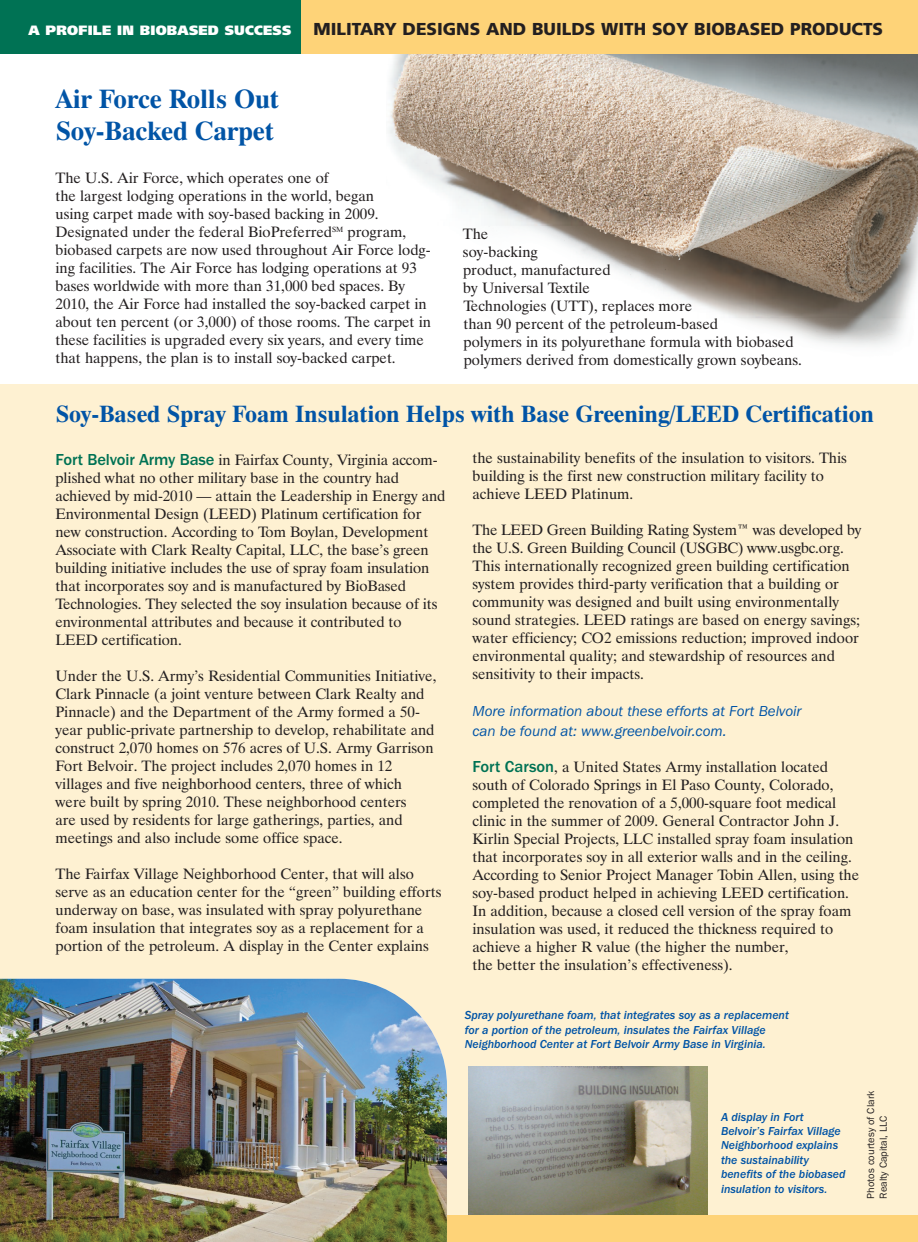
<style>
.page{position:relative;width:918px;height:1242px;background:#fff}
.page>*{position:absolute;margin:0;border:0;box-sizing:border-box;transform-origin:0 0}
.t1{font:700 27px/31.5px "Dutch 801 BT";letter-spacing:-.01em;color:#0154a6}
.t2{font:700 24px "Dutch 801 BT";letter-spacing:-.01em;color:#0154a6}
.t3{font:900 17.25px "Frutiger";color:#231f20}
.t4{font:15px/18px "Dutch 801 BT";color:#231f20}
.t5{font:italic 15px/19.5px "Franklin Gothic";color:#0154a6}
.t6{font:900 13.5px "Frutiger";letter-spacing:.015em;color:#fff}
.t7{font:italic 700 12px/14.4px "Franklin Gothic";color:#0154a6}
.t8{font:10.5px/12.8px "Franklin Gothic";color:#231f20}
.s1{font-family:"Franklin Gothic";font-weight:700;font-size:16.5px;color:#007254}
</style>
<div class="page">
<div style="left:0;top:385px;width:918px;height:830px;background:#fef1d2"></div>
<img style="left:469px;top:1067px;width:239px;height:148px">
<img style="left:389px;top:54px;width:529px;height:292px">
<div style="left:0;top:0;width:918px;height:54px;background:#fed378"></div>
<div style="left:0;top:0;width:302px;height:54px;background:#007254"></div>
<div style="left:0;top:1215px;width:918px;height:27px;background:#fed378"></div>
<img style="left:0;top:979px;width:447px;height:263px">
<p class="t6" style="left:28px;top:25px;width:264px">A PROFILE IN BIOBASED SUCCESS</p>
<p class="t3" style="left:313px;top:22px;width:571px">MILITARY DESIGNS AND BUILDS WITH SOY BIOBASED PRODUCTS</p>
<h1 class="t1" style="left:56px;top:86px;width:225px">Air Force Rolls Out<br>Soy-Backed Carpet</h1>
<p class="t4" style="left:55px;top:171px;width:377px">The U.S. Air Force, which operates one of<br>the largest lodging operations in the world, began<br>using carpet made with soy-based backing in 2009.<br>Designated under the federal BioPreferred<sup>SM</sup> program, biobased carpets are now used throughout Air Force lodg&shy;ing facilities. The Air Force has lodging operations at 93 bases worldwide with more than 31,000 bed spaces. By 2010, the Air Force had installed the soy-backed carpet in about ten percent (or 3,000) of those rooms. The carpet in these facilities is upgraded every six years, and every time that happens, the plan is to install soy-backed carpet.</p>
<p class="t4" style="left:463px;top:227px;width:341px">The<br>soy-backing<br>product, manufactured<br>by Universal Textile<br>Technologies (UTT), replaces more<br>than 90 percent of the petroleum-based<br>polymers in its polyurethane formula with biobased polymers derived from domestically grown soybeans.</p>
<h2 class="t2" style="left:56px;top:406px;width:820px">Soy-Based Spray Foam Insulation Helps with Base Greening/LEED Certification</h2>
<p class="t4" style="left:55px;top:453px;width:391px"><span class="s1">Fort Belvoir Army Base</span> in Fairfax County, Virginia accom&shy;plished what no other military base in the country had achieved by mid-2010 — attain the Leadership in Energy and Environmental Design (LEED) Platinum certification for new construction. According to Tom Boylan, Development Associate with Clark Realty Capital, LLC, the base’s green building initiative includes the use of spray foam insulation that incorporates soy and is manufactured by BioBased Technologies. They selected the soy insulation because of its environmental attributes and because it contributed to LEED certification.</p>
<p class="t4" style="left:55px;top:669px;width:382px">Under the U.S. Army’s Residential Communities Initiative, Clark Pinnacle (a joint venture between Clark Realty and Pinnacle) and the Department of the Army formed a 50- year public-private partnership to develop, rehabilitate and construct 2,070 homes on 576 acres of U.S. Army Garrison Fort Belvoir. The project includes 2,070 homes in 12 villages and five neighborhood centers, three of which were built by spring 2010. These neighborhood centers<br>are used by residents for large gatherings, parties, and meetings and also include some office space.</p>
<p class="t4" style="left:55px;top:867px;width:387px">The Fairfax Village Neighborhood Center, that will also serve as an education center for the “green” building efforts underway on base, was insulated with spray polyurethane foam insulation that integrates soy as a replacement for a portion of the petroleum. A display in the Center explains</p>
<p class="t4" style="left:473px;top:450px;width:376px">the sustainability benefits of the insulation to visitors. This building is the first new construction military facility to achieve LEED Platinum.</p>
<p class="t4" style="left:473px;top:522px;width:390px">The LEED Green Building Rating System™ was developed by the U.S. Green Building Council (USGBC) www.usgbc.org.<br>This internationally recognized green building certification system provides third-party verification that a building or community was designed and built using environmentally sound strategies. LEED ratings are based on energy savings; water efficiency; CO2 emissions reduction; improved indoor environmental quality; and stewardship of resources and sensitivity to their impacts.</p>
<p class="t5" style="left:473px;top:701px;width:331px">More information about these efforts at Fort Belvoir can be found at: www.greenbelvoir.com.</p>
<p class="t4" style="left:472px;top:759px;width:388px"><span class="s1">Fort Carson</span>, a United States Army installation located south of Colorado Springs in El Paso County, Colorado, completed the renovation of a 5,000-square foot medical clinic in the summer of 2009. General Contractor John J.<br>Kirlin Special Projects, LLC installed spray foam insulation that incorporates soy in all exterior walls and in the ceiling.<br>According to Senior Project Manager Tobin Allen, using the soy-based product helped in achieving LEED certification.<br>In addition, because a closed cell version of the spray foam insulation was used, it reduced the thickness required to achieve a higher R value (the higher the number,<br>the better the insulation’s effectiveness).</p>
<p class="t7" style="left:465px;top:1008px;width:326px">Spray polyurethane foam, that integrates soy as a replacement for a portion of the petroleum, insulates the Fairfax Village<br>Neighborhood Center at Fort Belvoir Army Base in Virginia.</p>
<p class="t7" style="left:721px;top:1109px;width:126px">A display in Fort<br>Belvoir’s Fairfax Village<br>Neighborhood explains the sustainability benefits of the biobased insulation to visitors.</p>
<p class="t8" style="left:864px;top:1199px;width:109px;rotate:-90deg">Photos courtesy of Clark<br>Realty Capital, LLC</p>
</div>
